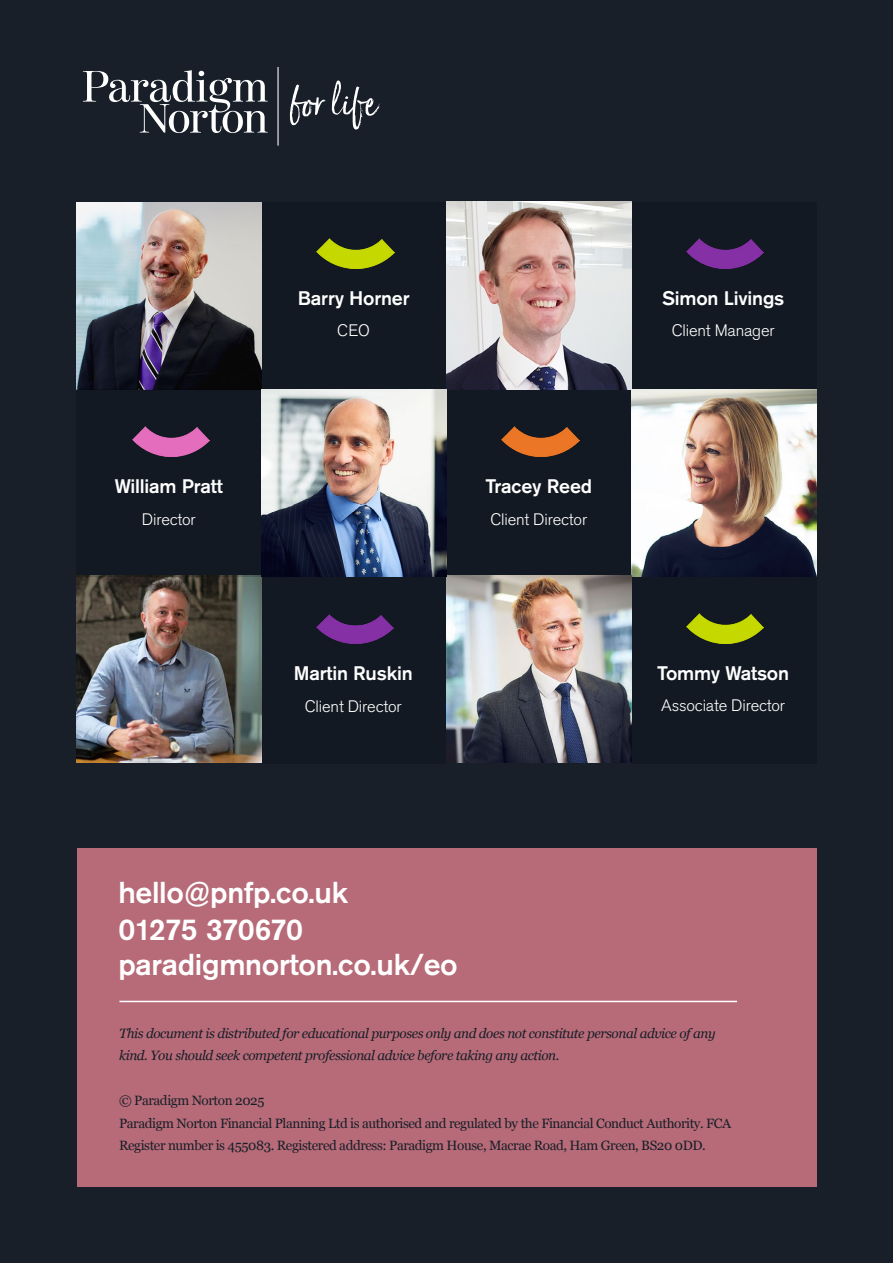
<style>
.page{position:relative;width:893px;height:1263px;background:#181f29}
.page>*{position:absolute;margin:0;border:0;box-sizing:border-box;transform-origin:0 0}
.t1{font:500 30px/37.5px "Akzidenz Grotesk Std";letter-spacing:-.01em;color:#fff}
.t2{font:500 19.5px "Akzidenz Grotesk Std";letter-spacing:-.01em;color:#fff}
.t3{font:300 16.5px "Akzidenz Grotesk Std";letter-spacing:-.01em;color:#fff}
.t4{font:13.5px/22.5px "Georgia";letter-spacing:-.03em;color:#181f29}
.t5{font:italic 13.5px/22.5px "Georgia";letter-spacing:-.03em;color:#181f29}
</style>
<div class="page">
<div style="left:77px;top:848px;width:739px;height:339px;background:#b76b78"></div>
<svg style="left:83px;top:67px;width:196px;height:79px"></svg>
<svg style="left:290px;top:80px;width:90px;height:50px"></svg>
<hr style="left:119px;top:1001px;width:618px;height:1px;background:#fff">
<div style="left:261px;top:202px;width:186px;height:187px;background:#131922"></div>
<img style="left:77px;top:202px;width:184px;height:187px">
<img style="left:317px;top:239px;width:77px;height:29px">
<div style="left:631px;top:202px;width:185px;height:187px;background:#131922"></div>
<img style="left:686px;top:239px;width:78px;height:29px">
<div style="left:631px;top:576px;width:185px;height:187px;background:#131922"></div>
<img style="left:686px;top:614px;width:78px;height:29px">
<div style="left:261px;top:576px;width:185px;height:187px;background:#131922"></div>
<img style="left:316px;top:614px;width:78px;height:29px">
<img style="left:77px;top:576px;width:184px;height:186px">
<div style="left:77px;top:389px;width:185px;height:187px;background:#131922"></div>
<img style="left:132px;top:427px;width:77px;height:29px">
<div style="left:446px;top:389px;width:186px;height:187px;background:#131922"></div>
<img style="left:502px;top:427px;width:77px;height:29px">
<img style="left:446px;top:202px;width:185px;height:187px">
<img style="left:631px;top:389px;width:185px;height:187px">
<img style="left:446px;top:576px;width:185px;height:187px">
<img style="left:261px;top:389px;width:185px;height:187px">
<h2 class="t2" style="left:115px;top:474px;width:110px">William Pratt</h2>
<p class="t3" style="left:142px;top:510px;width:55px">Director</p>
<h2 class="t2" style="left:298px;top:286px;width:113px">Barry Horner</h2>
<p class="t3" style="left:337px;top:321px;width:34px">CEO</p>
<h2 class="t2" style="left:294px;top:661px;width:121px">Martin Ruskin</h2>
<p class="t3" style="left:305px;top:697px;width:98px">Client Director</p>
<h2 class="t2" style="left:485px;top:474px;width:108px">Tracey Reed</h2>
<p class="t3" style="left:490px;top:510px;width:98px">Client Director</p>
<h2 class="t2" style="left:662px;top:286px;width:124px">Simon Livings</h2>
<p class="t3" style="left:672px;top:321px;width:104px">Client Manager</p>
<h2 class="t2" style="left:657px;top:661px;width:133px">Tommy Watson</h2>
<p class="t3" style="left:661px;top:696px;width:125px">Associate Director</p>
<h1 class="t1" style="left:118px;top:873px;width:231px">hello@pnfp.co.uk<br>01275 370670</h1>
<h1 class="t1" style="left:118px;top:945px;width:341px">paradigmnorton.co.uk/eo</h1>
<p class="t5" style="left:119px;top:1021px;width:598px">This document is distributed for educational purposes only and does not constitute personal advice of any kind. You should seek competent professional advice before taking any action.</p>
<p class="t4" style="left:119px;top:1089px;width:614px">© Paradigm Norton 2025<br>Paradigm Norton Financial Planning Ltd is authorised and regulated by the Financial Conduct Authority. FCA<br>Register number is 455083. Registered address: Paradigm House, Macrae Road, Ham Green, BS20 0DD.</p>
</div>
